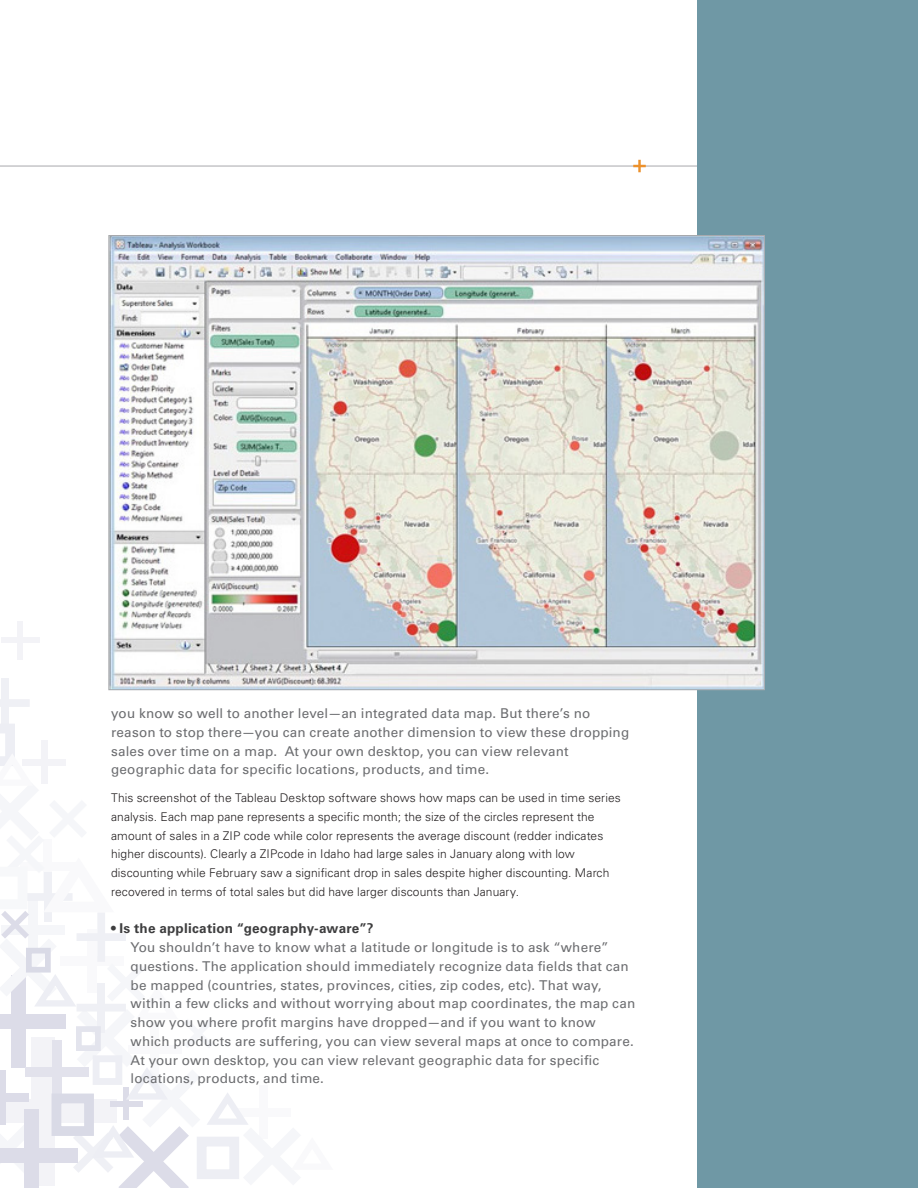
<style>
.page{position:relative;width:918px;height:1188px;background:#fff}
.page>*{position:absolute;margin:0;border:0;box-sizing:border-box;transform-origin:0 0}
.Body_copy_BULLETS{font:13.5px/18.8px "Univers LT Std";letter-spacing:.01em;color:#6c6d70}
.Body_copy{font:13.5px/18.8px "Univers LT Std";letter-spacing:.01em;color:#6c6d70}
.Figure_copy{font:300 12px/18.8px "Univers LT Std";letter-spacing:.01em;color:#231f20}
.s1{font-weight:700;color:#3e3e3f}
</style>
<div class="page">
<div style="left:17px;top:621px;width:6px;height:38px;background:#f3f3f7"></div>
<div style="left:1px;top:637px;width:38px;height:6px;background:#f3f3f7"></div>
<div style="left:1px;top:678px;width:8px;height:50px;background:#eff0f5"></div>
<div style="left:0;top:699px;width:30px;height:8px;background:#eff0f5"></div>
<svg style="left:0;top:724px;width:248px;height:464px"></svg>
<div style="left:24px;top:1109px;width:15px;height:79px;background:#dcdce8"></div>
<div style="left:0;top:1148px;width:78px;height:14px;background:#dcdce8"></div>
<hr style="left:0;top:166px;width:851px;height:1px;background:#a8a9ad">
<div style="left:698px;top:0;width:220px;height:1188px;background:#6f98a5"></div>
<svg style="left:633px;top:160px;width:13px;height:12px"></svg>
<img style="left:111px;top:237px;width:652px;height:451px">
<p class="Body_copy" style="left:111px;top:704px;width:520px">you know so well to another level—an integrated data map. But there’s no reason to stop there—you can create another dimension to view these dropping sales over time on a map. At your own desktop, you can view relevant geographic data for specific locations, products, and time.</p>
<p class="Figure_copy" style="left:111px;top:789px;width:511px">This screenshot of the Tableau Desktop software shows how maps can be used in time series analysis. Each map pane represents a specific month; the size of the circles represent the amount of sales in a ZIP code while color represents the average discount (redder indicates higher discounts). Clearly a ZIPcode in Idaho had large sales in January along with low discounting while February saw a significant drop in sales despite higher discounting. March recovered in terms of total sales but did have larger discounts than January.</p>
<p class="Body_copy_BULLETS" style="left:131px;top:919px;width:506px;text-indent:-20px"><span class="s1">• Is the application “geography-aware”?<br></span>You shouldn’t have to know what a latitude or longitude is to ask “where” questions. The application should immediately recognize data fields that can be mapped (countries, states, provinces, cities, zip codes, etc). That way, within a few clicks and without worrying about map coordinates, the map can show you where profit margins have dropped—and if you want to know which products are suffering, you can view several maps at once to compare.<br>At your own desktop, you can view relevant geographic data for specific locations, products, and time.</p>
</div>
